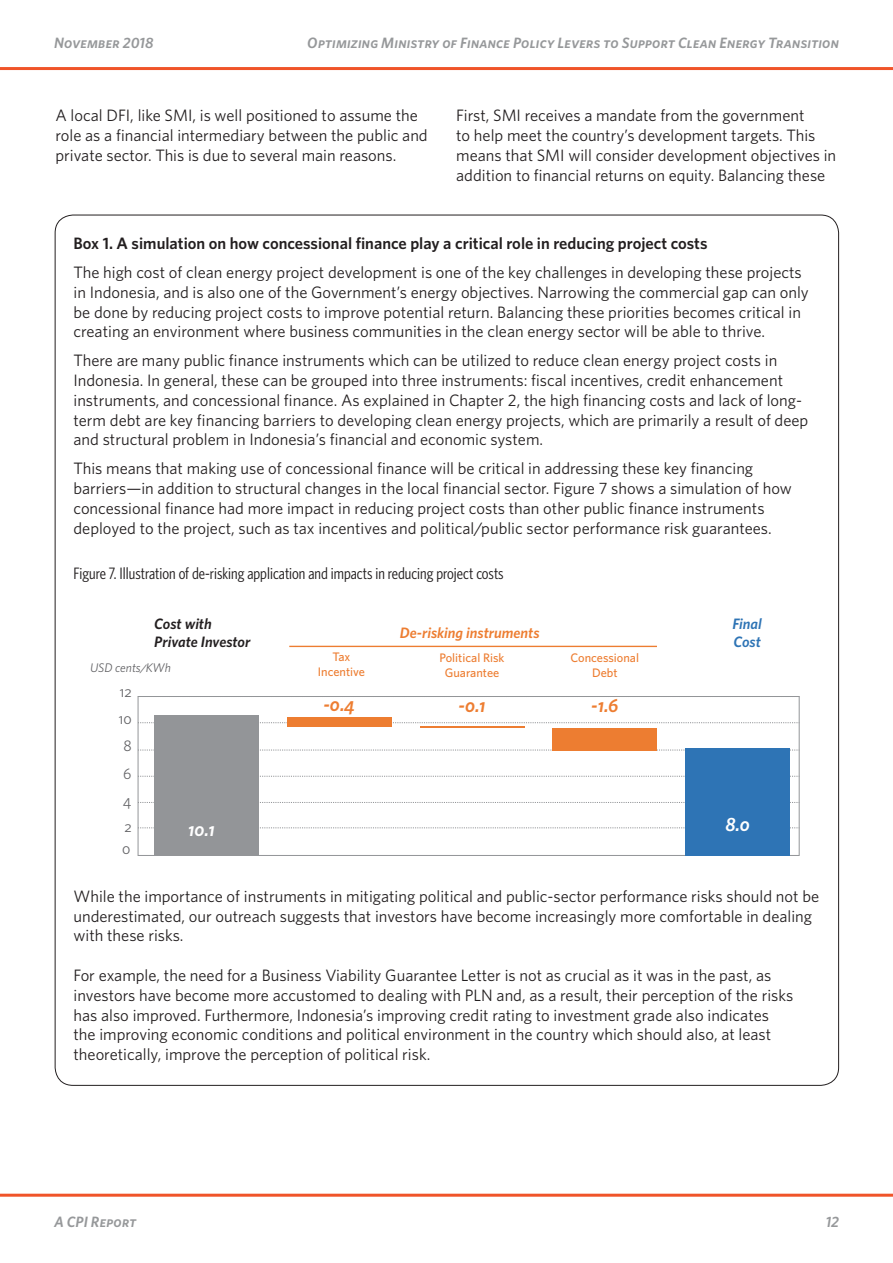
<style>
.page{position:relative;width:893px;height:1263px;background:#fff}
.page>*{position:absolute;margin:0;border:0;box-sizing:border-box;transform-origin:0 0}
.t1{font:italic 600 18.9px "Whitney";color:#ed7d31}
.t2{font:italic 600 18.9px "Whitney";color:#fff}
.CPI_Box_Text{font:16.5px/19.8px "Whitney";color:#231f20}
.CPI_Basic_Paragraph{font:16.5px/19.8px "Whitney";color:#231f20}
.CPI_Box_Title{font:600 16.5px "Whitney";color:#231f20}
.CPI_Figure_title__ES{font:16.5px "Whitney Condensed";color:#231f20}
.t3{font:15.3px/27.8px "Whitney";color:#636366;text-align:center}
.t4{font:italic 600 15.15px/18.1px "Whitney";color:#231f20}
.t5{font:italic 600 15.15px "Whitney";color:#ed7d31}
.t6{font:italic 600 15.15px/18.1px "Whitney";color:#2e74b5}
.t7{font:italic 600 15px "Whitney";letter-spacing:.01em;color:#96989a}
.t8{font:italic 12.45px "Whitney";color:#636366}
.t9{font:500 12.3px/14.9px "Whitney";color:#ed7d31;text-align:center}
</style>
<div class="page">
<hr style="left:0;top:67px;width:893px;height:3px;background:#f05429">
<hr style="left:0;top:1194px;width:893px;height:3px;background:#f05429">
<svg style="left:138px;top:802px;width:661px;height:1px"></svg>
<svg style="left:138px;top:827px;width:661px;height:1px"></svg>
<svg style="left:138px;top:776px;width:661px;height:1px"></svg>
<svg style="left:138px;top:750px;width:661px;height:1px"></svg>
<svg style="left:138px;top:722px;width:661px;height:1px"></svg>
<svg style="left:138px;top:696px;width:661px;height:1px"></svg>
<div style="left:154px;top:716px;width:105px;height:140px;background:#939598"></div>
<div style="left:287px;top:717px;width:104px;height:9px;background:#ed7d31"></div>
<hr style="left:420px;top:726px;width:104px;height:2px;background:#ed7d31">
<div style="left:553px;top:728px;width:104px;height:22px;background:#ed7d31"></div>
<div style="left:685px;top:749px;width:105px;height:107px;background:#2e74b5"></div>
<hr style="left:289px;top:646px;width:368px;height:1px;background:#ed7d31">
<p class="t7" style="left:54px;top:32px;width:101px">November 2018</p>
<p class="t7" style="left:307px;top:32px;width:533px">Optimizing Ministry of Finance Policy Levers to Support Clean Energy Transition</p>
<p class="CPI_Basic_Paragraph" style="left:56px;top:105px;width:374px">A local DFI, like SMI, is well positioned to assume the role as a financial intermediary between the public and private sector. This is due to several main reasons.</p>
<p class="CPI_Basic_Paragraph" style="left:456px;top:105px;width:381px">First, SMI receives a mandate from the government<br>to help meet the country’s development targets. This means that SMI will consider development objectives in addition to financial returns on equity. Balancing these</p>
<p class="CPI_Box_Title" style="left:74px;top:232px;width:635px">Box 1. A simulation on how concessional finance play a critical role in reducing project costs</p>
<p class="CPI_Box_Text" style="left:74px;top:262px;width:737px">The high cost of clean energy project development is one of the key challenges in developing these projects in Indonesia, and is also one of the Government’s energy objectives. Narrowing the commercial gap can only be done by reducing project costs to improve potential return. Balancing these priorities becomes critical in creating an environment where business communities in the clean energy sector will be able to thrive.</p>
<p class="CPI_Box_Text" style="left:74px;top:350px;width:736px">There are many public finance instruments which can be utilized to reduce clean energy project costs in Indonesia. In general, these can be grouped into three instruments: fiscal incentives, credit enhancement instruments, and concessional finance. As explained in Chapter 2, the high financing costs and lack of long&shy;term debt are key financing barriers to developing clean energy projects, which are primarily a result of deep and structural problem in Indonesia’s financial and economic system.</p>
<p class="CPI_Box_Text" style="left:74px;top:458px;width:720px">This means that making use of concessional finance will be critical in addressing these key financing barriers—in addition to structural changes in the local financial sector. Figure 7 shows a simulation of how concessional finance had more impact in reducing project costs than other public finance instruments deployed to the project, such as tax incentives and political/public sector performance risk guarantees.</p>
<p class="CPI_Figure_title__ES" style="left:74px;top:563px;width:432px">Figure 7. Illustration of de-risking application and impacts in reducing project costs</p>
<p class="t4" style="left:154px;top:614px;width:98px">Cost with<br>Private Investor</p>
<p class="t8" style="left:90px;top:660px;width:83px">USD cents/KWh</p>
<p class="t3" style="left:120px;top:678px;width:13px">12</p>
<p class="t3" style="left:119px;top:704px;width:14px">10<br>8<br>6</p>
<p class="t3" style="left:123px;top:787px;width:10px;line-height:26.5px;text-align:left">4<br>2</p>
<p class="t3" style="left:122px;top:834px;width:10px">0</p>
<p class="t2" style="left:188px;top:817px;width:28px">10.1</p>
<p class="t5" style="left:400px;top:622px;width:141px">De-risking instruments</p>
<p class="t9" style="left:318px;top:649px;width:49px">Tax<br>Incentive</p>
<p class="t9" style="left:439px;top:650px;width:67px">Political Risk<br>Guarantee</p>
<p class="t9" style="left:570px;top:650px;width:70px">Concessional<br>Debt</p>
<p class="t1" style="left:324px;top:692px;width:33px">-0.4</p>
<p class="t1" style="left:459px;top:692px;width:28px">-0.1</p>
<p class="t1" style="left:591px;top:692px;width:29px">-1.6</p>
<p class="t6" style="left:732px;top:614px;width:31px">Final<br>Cost</p>
<p class="t2" style="left:725px;top:812px;width:26px">8.0</p>
<p class="CPI_Box_Text" style="left:74px;top:886px;width:747px">While the importance of instruments in mitigating political and public-sector performance risks should not be underestimated, our outreach suggests that investors have become increasingly more comfortable in dealing with these risks.</p>
<p class="CPI_Box_Text" style="left:74px;top:965px;width:721px">For example, the need for a Business Viability Guarantee Letter is not as crucial as it was in the past, as investors have become more accustomed to dealing with PLN and, as a result, their perception of the risks has also improved. Furthermore, Indonesia’s improving credit rating to investment grade also indicates the improving economic conditions and political environment in the country which should also, at least theoretically, improve the perception of political risk.</p>
<p class="t7" style="left:54px;top:1211px;width:84px">A CPI Report</p>
<p class="t7" style="left:826px;top:1211px;width:14px">12</p>
</div>
